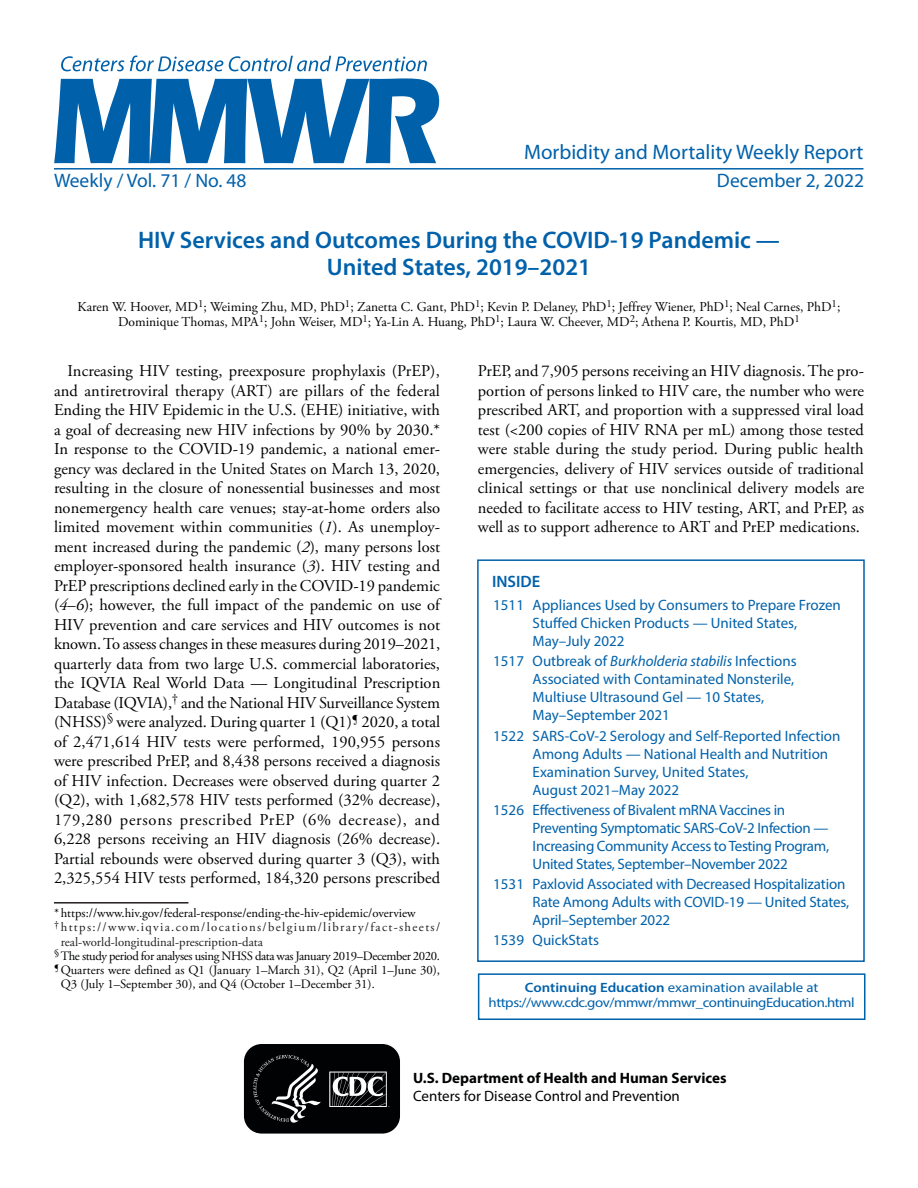
<style>
.page{position:relative;width:918px;height:1188px;background:#fff}
.page>*{position:absolute;margin:0;border:0;box-sizing:border-box;transform-origin:0 0}
.Report_Title{font:600 24px/27px "Myriad Pro";color:#0061aa;text-align:center}
.t1{font:21px "Myriad Pro";color:#0061aa}
.cover_date_vol{font:19.5px "Myriad Pro";color:#0061aa}
.Paragraph{font:16.5px/19.5px "Adobe Garamond Pro";color:#010203;text-align:justify}
.inside{font:600 16.5px "Myriad Pro";color:#0061aa}
.t2{font:15px/18px "Myriad Pro";letter-spacing:-.005em;color:#0061aa}
.t3{font:700 15px/18px "Myriad Pro";color:#010203}
.Author_Names{font:13.5px/15px "Adobe Garamond Pro";color:#010203;text-align:center}
.CE_box_-_normal_9pt{font:13.5px/15px "Myriad Pro";letter-spacing:-.03em;color:#0061aa;text-align:center;scale:1.1 1}
.footnote_no_rule_tex{font:12.75px/14.2px "Adobe Garamond Pro";letter-spacing:-.005em;color:#010203}
.footnote_no_rule_tex-2{font:12.75px/14.2px "Adobe Garamond Pro";letter-spacing:.105em;color:#231f20}
.Footnote{font:12.75px "Adobe Garamond Pro";color:#000}
.footnote_no_rule_tex-3{font:12.75px "Adobe Garamond Pro";letter-spacing:-.03em;color:#010203}
.s1{font-style:italic}
.s2{font-weight:600}
.s3{font-weight:400}
</style>
<div class="page">
<hr style="left:54px;top:168px;width:810px;height:2px;background:#0061aa">
<svg style="left:54px;top:78px;width:385px;height:85px"></svg>
<svg style="left:61px;top:56px;width:366px;height:15px"></svg>
<svg style="left:243px;top:1045px;width:157px;height:89px;background:#222324"></svg>
<hr style="left:54px;top:902px;width:134px;height:2px;background:#231f20">
<div style="left:477px;top:559px;width:388px;height:403px;border:2px solid #0061aa"></div>
<div style="left:478px;top:973px;width:388px;height:47px;border:2px solid #0061aa"></div>
<p class="t1" style="left:524px;top:139px;width:341px">Morbidity and Mortality Weekly Report</p>
<p class="cover_date_vol" style="left:54px;top:168px;width:194px">Weekly / Vol. 71 / No. 48</p>
<p class="cover_date_vol" style="left:717px;top:168px;width:149px">December 2, 2022</p>
<h1 class="Report_Title" style="left:138px;top:225px;width:643px">HIV Services and Outcomes During the COVID-19 Pandemic —<br>United States, 2019–2021</h1>
<p class="Author_Names" style="left:78px;top:300px;width:764px">Karen W. Hoover, MD<sup>1</sup>; Weiming Zhu, MD, PhD<sup>1</sup>; Zanetta C. Gant, PhD<sup>1</sup>; Kevin P. Delaney, PhD<sup>1</sup>; Jeffrey Wiener, PhD<sup>1</sup>; Neal Carnes, PhD<sup>1</sup>;<br>Dominique Thomas, MPA<sup>1</sup>; John Weiser, MD<sup>1</sup>; Ya-Lin A. Huang, PhD<sup>1</sup>; Laura W. Cheever, MD<sup>2</sup>; Athena P. Kourtis, MD, PhD<sup>1</sup></p>
<p class="Paragraph" style="left:54px;top:362px;width:388px;text-indent:13px">Increasing HIV testing, preexposure prophylaxis (PrEP), and antiretroviral therapy (ART) are pillars of the federal Ending the HIV Epidemic in the U.S. (EHE) initiative, with a goal of decreasing new HIV infections by 90% by 2030.* In response to the COVID-19 pandemic, a national emer&shy;gency was declared in the United States on March 13, 2020, resulting in the closure of nonessential businesses and most nonemergency health care venues; stay-at-home orders also limited movement within communities (<span class="s1">1</span>). As unemploy&shy;ment increased during the pandemic (<span class="s1">2</span>), many persons lost employer-sponsored health insurance (<span class="s1">3</span>). HIV testing and PrEP prescriptions declined early in the COVID-19 pandemic (<span class="s1">4</span>–<span class="s1">6</span>); however, the full impact of the pandemic on use of HIV prevention and care services and HIV outcomes is not known. To assess changes in these measures during 2019–2021, quarterly data from two large U.S. commercial laboratories, the IQVIA Real World Data — Longitudinal Prescription Database (IQVIA),<sup>†</sup> and the National HIV Surveillance System (NHSS)<sup>§</sup> were analyzed. During quarter 1 (Q1)<sup>¶</sup> 2020, a total of 2,471,614 HIV tests were performed, 190,955 persons were prescribed PrEP, and 8,438 persons received a diagnosis of HIV infection. Decreases were observed during quarter 2 (Q2), with 1,682,578 HIV tests performed (32% decrease), 179,280 persons prescribed PrEP (6% decrease), and 6,228 persons receiving an HIV diagnosis (26% decrease).<br>Partial rebounds were observed during quarter 3 (Q3), with 2,325,554 HIV tests performed, 184,320 persons prescribed</p>
<p class="Footnote" style="left:54px;top:906px;width:363px">* https://www.hiv.gov/federal-response/ending-the-hiv-epidemic/overview</p>
<p class="footnote_no_rule_tex-2" style="left:61px;top:921px;width:381px;text-indent:-7px"><sup>†</sup>https://www.iqvia.com/locations/belgium/library/fact-sheets/ real-world-longitudinal-prescription-data</p>
<p class="footnote_no_rule_tex-3" style="left:54px;top:948px;width:388px"><sup>§</sup> The study period for analyses using NHSS data was January 2019–December 2020.</p>
<p class="footnote_no_rule_tex" style="left:61px;top:963px;width:381px;text-indent:-7px"><sup>¶</sup> Quarters were defined as Q1 (January 1–March 31), Q2 (April 1–June 30),<br>Q3 (July 1–September 30), and Q4 (October 1–December 31).</p>
<p class="Paragraph" style="left:478px;top:362px;width:388px">PrEP, and 7,905 persons receiving an HIV diagnosis. The pro&shy;portion of persons linked to HIV care, the number who were prescribed ART, and proportion with a suppressed viral load test (&lt;200 copies of HIV RNA per mL) among those tested were stable during the study period. During public health emergencies, delivery of HIV services outside of traditional clinical settings or that use nonclinical delivery models are needed to facilitate access to HIV testing, ART, and PrEP, as well as to support adherence to ART and PrEP medications.</p>
<h1 class="inside" style="left:492px;top:571px;width:50px">INSIDE</h1>
<p class="t2" style="left:533px;top:596px;width:310px;text-indent:-39px">1511 Appliances Used by Consumers to Prepare Frozen<br>Stuffed Chicken Products — United States,<br>May–July 2022</p>
<p class="t2" style="left:533px;top:652px;width:266px;text-indent:-39px">1517 Outbreak of <span class="s1">Burkholderia stabilis</span> Infections Associated with Contaminated Nonsterile, Multiuse Ultrasound Gel — 10 States, May–September 2021</p>
<p class="t2" style="left:533px;top:726px;width:309px;text-indent:-39px">1522 SARS-CoV-2 Serology and Self-Reported Infection Among Adults — National Health and Nutrition Examination Survey, United States,<br>August 2021–May 2022</p>
<p class="t2" style="left:533px;top:800px;width:298px;text-indent:-39px">1526 Effectiveness of Bivalent mRNA Vaccines in Preventing Symptomatic SARS-CoV-2 Infection — Increasing Community Access to Testing Program, United States, September–November 2022</p>
<p class="t2" style="left:533px;top:875px;width:318px;text-indent:-39px">1531 Paxlovid Associated with Decreased Hospitalization<br>Rate Among Adults with COVID-19 — United States,<br>April–September 2022</p>
<p class="t2" style="left:493px;top:931px;width:107px">1539 QuickStats</p>
<p class="CE_box_-_normal_9pt" style="left:489px;top:980px;width:334px"><span class="s2">Continuing Education</span> examination available at https://www.cdc.gov/mmwr/mmwr_continuingEducation.html</p>
<p class="t3" style="left:413px;top:1069px;width:315px">U.S. Department of Health and Human Services<br><span class="s3">Centers for Disease Control and Prevention</span></p>
</div>
